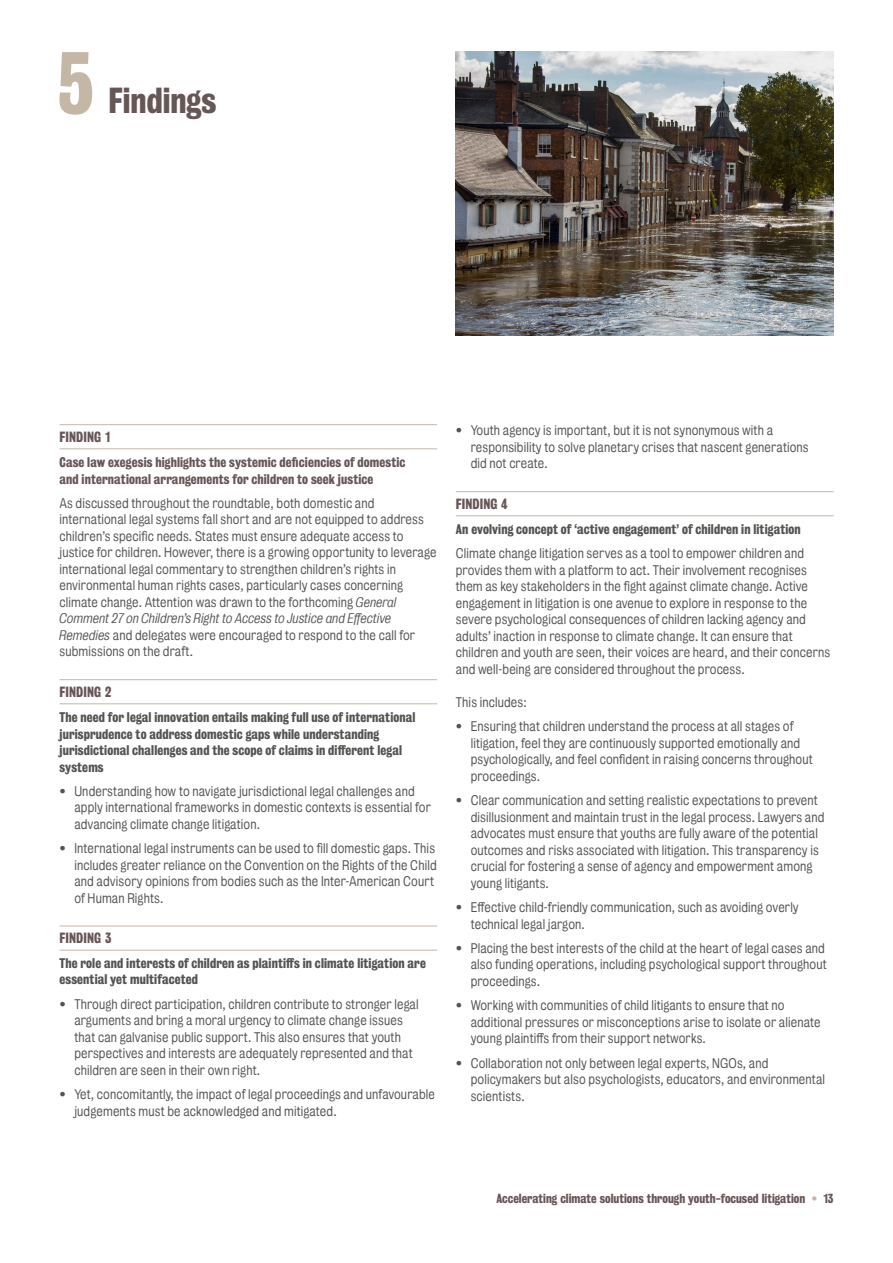
<style>
.page{position:relative;width:893px;height:1263px;background:#fff}
.page>*{position:absolute;margin:0;border:0;box-sizing:border-box;transform-origin:0 0}
.t1{font:79.8px "Kings Bureau Grot Three Seven";color:#c4b7a6}
.t2{font:33px "Kings Bureau Grot Three Seven";color:#675657}
.t3{font:13.5px "Kings Bureau Grot Three Seven";letter-spacing:.01em;color:#675657}
.t4{font:12.75px/16.5px "Kings Bureau Grot Five One";letter-spacing:.01em;color:#545352}
.t5{font:12.75px/16.5px "Kings Bureau Grot Three Seven";letter-spacing:.01em;color:#545352}
.t6{font:12.75px/16.5px "Kings Bureau Grot Three Seven";letter-spacing:.01em;color:#675657}
.t7{font:12px "Kings Bureau Grot Three Seven";color:#675657}
.s1{font-style:italic}
.s2{font-family:"Kings Bureau Grot Five One";color:#c4b7a6}
</style>
<div class="page">
<hr style="left:60px;top:424px;width:377px;height:1px;background:#c4b7a6">
<hr style="left:60px;top:448px;width:377px;height:1px;background:#c4b7a6">
<hr style="left:60px;top:679px;width:377px;height:1px;background:#c4b7a6">
<hr style="left:60px;top:703px;width:377px;height:1px;background:#c4b7a6">
<hr style="left:60px;top:926px;width:377px;height:1px;background:#c4b7a6">
<hr style="left:60px;top:950px;width:377px;height:1px;background:#c4b7a6">
<img style="left:456px;top:51px;width:377px;height:285px">
<hr style="left:456px;top:491px;width:377px;height:1px;background:#c4b7a6">
<hr style="left:456px;top:515px;width:377px;height:1px;background:#c4b7a6">
<h1 class="t1" style="left:58px;top:37px;width:38px">5</h1>
<h2 class="t2" style="left:109px;top:82px;width:109px">Findings</h2>
<p class="t3" style="left:60px;top:429px;width:52px">FINDING 1</p>
<p class="t6" style="left:60px;top:454px;width:347px">Case law exegesis highlights the systemic deficiencies of domestic and international arrangements for children to seek justice</p>
<p class="t4" style="left:60px;top:495px;width:379px">As discussed throughout the roundtable, both domestic and international legal systems fall short and are not equipped to address children’s specific needs. States must ensure adequate access to justice for children. However, there is a growing opportunity to leverage international legal commentary to strengthen children’s rights in environmental human rights cases, particularly cases concerning climate change. Attention was drawn to the forthcoming <span class="s1">General Comment 27 on Children’s Right to Access to Justice and Effective Remedies</span> and delegates were encouraged to respond to the call for submissions on the draft.</p>
<p class="t3" style="left:60px;top:684px;width:53px">FINDING 2</p>
<p class="t5" style="left:60px;top:709px;width:357px">The need for legal innovation entails making full use of international jurisprudence to address domestic gaps while understanding jurisdictional challenges and the scope of claims in different legal systems</p>
<p class="t4" style="left:74px;top:783px;width:358px;text-indent:-15px">• Understanding how to navigate jurisdictional legal challenges and apply international frameworks in domestic contexts is essential for advancing climate change litigation.</p>
<p class="t4" style="left:74px;top:840px;width:364px;text-indent:-15px">• International legal instruments can be used to fill domestic gaps. This includes greater reliance on the Convention on the Rights of the Child and advisory opinions from bodies such as the Inter-American Court of Human Rights.</p>
<p class="t3" style="left:60px;top:930px;width:53px">FINDING 3</p>
<p class="t5" style="left:60px;top:955px;width:368px">The role and interests of children as plaintiffs in climate litigation are essential yet multifaceted</p>
<p class="t4" style="left:74px;top:996px;width:346px;text-indent:-15px">• Through direct participation, children contribute to stronger legal arguments and bring a moral urgency to climate change issues that can galvanise public support. This also ensures that youth perspectives and interests are adequately represented and that children are seen in their own right.</p>
<p class="t4" style="left:74px;top:1086px;width:362px;text-indent:-15px">• Yet, concomitantly, the impact of legal proceedings and unfavourable judgements must be acknowledged and mitigated.</p>
<p class="t4" style="left:471px;top:422px;width:340px;text-indent:-15px">• Youth agency is important, but it is not synonymous with a responsibility to solve planetary crises that nascent generations did not create.</p>
<p class="t3" style="left:456px;top:496px;width:54px">FINDING 4</p>
<p class="t5" style="left:456px;top:521px;width:346px">An evolving concept of ‘active engagement’ of children in litigation</p>
<p class="t4" style="left:456px;top:545px;width:376px">Climate change litigation serves as a tool to empower children and provides them with a platform to act. Their involvement recognises them as key stakeholders in the fight against climate change. Active engagement in litigation is one avenue to explore in response to the severe psychological consequences of children lacking agency and adults’ inaction in response to climate change. It can ensure that children and youth are seen, their voices are heard, and their concerns and well-being are considered throughout the process.</p>
<p class="t4" style="left:456px;top:694px;width:72px">This includes:</p>
<p class="t4" style="left:471px;top:718px;width:344px;text-indent:-15px">• Ensuring that children understand the process at all stages of litigation, feel they are continuously supported emotionally and psychologically, and feel confident in raising concerns throughout proceedings.</p>
<p class="t4" style="left:471px;top:792px;width:355px;text-indent:-15px">• Clear communication and setting realistic expectations to prevent disillusionment and maintain trust in the legal process. Lawyers and advocates must ensure that youths are fully aware of the potential outcomes and risks associated with litigation. This transparency is crucial for fostering a sense of agency and empowerment among young litigants.</p>
<p class="t4" style="left:471px;top:899px;width:329px;text-indent:-15px">• Effective child-friendly communication, such as avoiding overly technical legal jargon.</p>
<p class="t4" style="left:471px;top:940px;width:357px;text-indent:-15px">• Placing the best interests of the child at the heart of legal cases and also funding operations, including psychological support throughout proceedings.</p>
<p class="t4" style="left:471px;top:997px;width:351px;text-indent:-15px">• Working with communities of child litigants to ensure that no additional pressures or misconceptions arise to isolate or alienate young plaintiffs from their support networks.</p>
<p class="t4" style="left:471px;top:1055px;width:356px;text-indent:-15px">• Collaboration not only between legal experts, NGOs, and policymakers but also psychologists, educators, and environmental scientists.</p>
<p class="t7" style="left:496px;top:1192px;width:338px">Accelerating climate solutions through youth-focused litigation <span class="s2">•</span> 13</p>
</div>
